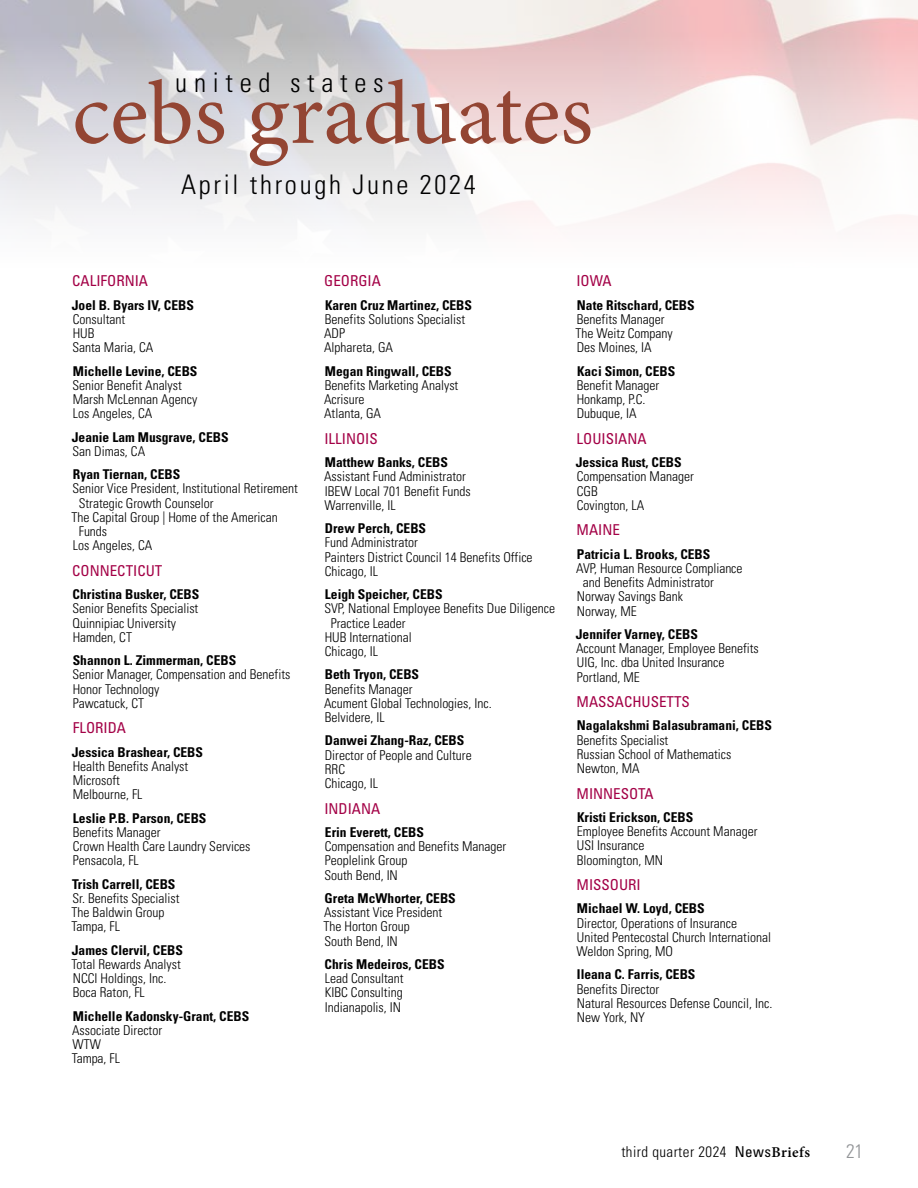
<style>
.page{position:relative;width:918px;height:1188px;background:#fff}
.page>*{position:absolute;margin:0;border:0;box-sizing:border-box;transform-origin:0 0}
.t1{font:90px "Minion Pro";color:#934533}
.t2{font:300 condensed 27px "Univers LT Pro";letter-spacing:.1em;color:#000}
.t3{font:300 condensed 27px "Univers LT Pro";letter-spacing:.25em;color:#000}
.t4{font:300 condensed 19.5px "Univers LT Pro";color:#939598}
.t5{font:condensed 15px "Univers LT Pro";color:#a30046}
.t6{font:300 condensed 15px "Univers LT Pro";letter-spacing:.03em;color:#000}
.t7{font:300 condensed 13.5px/14.2px "Univers LT Pro";color:#000}
.t8{font:700 condensed 13.5px "Univers LT Pro";color:#000}
.s1{font-weight:400}
.s2{font-family:"Minion Pro";font-weight:600;font-stretch:normal}
</style>
<div class="page">
<img style="left:0;top:0;width:918px;height:223px">
<h2 class="t3" style="left:175px;top:64px;width:210px">united states</h2>
<h1 class="t1" style="left:72px;top:54px;width:523px">cebs graduates</h1>
<h2 class="t2" style="left:181px;top:166px;width:296px">April through June 2024</h2>
<p class="t5" style="left:72px;top:271px;width:77px">CALIFORNIA</p>
<p class="t8" style="left:72px;top:296px;width:123px">Joel B. Byars IV, CEBS</p>
<p class="t7" style="left:72px;top:311px;width:82px">Consultant<br>HUB<br>Santa Maria, CA</p>
<p class="t8" style="left:73px;top:362px;width:126px">Michelle Levine, CEBS</p>
<p class="t7" style="left:72px;top:377px;width:126px">Senior Benefit Analyst<br>Marsh McLennan Agency<br>Los Angeles, CA</p>
<p class="t8" style="left:72px;top:428px;width:158px">Jeanie Lam Musgrave, CEBS</p>
<p class="t7" style="left:72px;top:443px;width:74px">San Dimas, CA</p>
<p class="t8" style="left:73px;top:466px;width:109px">Ryan Tiernan, CEBS</p>
<p class="t7" style="left:72px;top:481px;width:227px">Senior Vice President, Institutional Retirement</p>
<p class="t7" style="left:79px;top:495px;width:136px">Strategic Growth Counselor</p>
<p class="t7" style="left:72px;top:509px;width:208px">The Capital Group | Home of the American</p>
<p class="t7" style="left:79px;top:523px;width:30px">Funds</p>
<p class="t7" style="left:73px;top:538px;width:81px">Los Angeles, CA</p>
<p class="t5" style="left:72px;top:561px;width:92px">CONNECTICUT</p>
<p class="t8" style="left:73px;top:586px;width:128px">Christina Busker, CEBS</p>
<p class="t7" style="left:72px;top:601px;width:127px">Senior Benefits Specialist<br>Quinnipiac University<br>Hamden, CT</p>
<p class="t8" style="left:73px;top:652px;width:165px">Shannon L. Zimmerman, CEBS</p>
<p class="t7" style="left:72px;top:667px;width:219px">Senior Manager, Compensation and Benefits<br>Honor Technology<br>Pawcatuck, CT</p>
<p class="t5" style="left:73px;top:718px;width:55px">FLORIDA</p>
<p class="t8" style="left:72px;top:743px;width:133px">Jessica Brashear, CEBS</p>
<p class="t7" style="left:73px;top:758px;width:117px">Health Benefits Analyst<br>Microsoft<br>Melbourne, FL</p>
<p class="t8" style="left:73px;top:809px;width:135px">Leslie P.B. Parson, CEBS</p>
<p class="t7" style="left:73px;top:824px;width:179px">Benefits Manager<br>Crown Health Care Laundry Services<br>Pensacola, FL</p>
<p class="t8" style="left:72px;top:875px;width:105px">Trish Carrell, CEBS</p>
<p class="t7" style="left:72px;top:890px;width:109px">Sr. Benefits Specialist<br>The Baldwin Group<br>Tampa, FL</p>
<p class="t8" style="left:72px;top:941px;width:112px">James Clervil, CEBS</p>
<p class="t7" style="left:72px;top:956px;width:111px">Total Rewards Analyst<br>NCCI Holdings, Inc.<br>Boca Raton, FL</p>
<p class="t8" style="left:73px;top:1007px;width:178px">Michelle Kadonsky-Grant, CEBS</p>
<p class="t7" style="left:72px;top:1022px;width:92px">Associate Director<br>WTW<br>Tampa, FL</p>
<p class="t5" style="left:324px;top:271px;width:58px">GEORGIA</p>
<p class="t8" style="left:325px;top:296px;width:149px">Karen Cruz Martinez, CEBS</p>
<p class="t7" style="left:324px;top:311px;width:142px">Benefits Solutions Specialist<br>ADP<br>Alphareta, GA</p>
<p class="t8" style="left:325px;top:362px;width:128px">Megan Ringwall, CEBS</p>
<p class="t7" style="left:324px;top:377px;width:136px">Benefits Marketing Analyst<br>Acrisure<br>Atlanta, GA</p>
<p class="t5" style="left:324px;top:429px;width:55px">ILLINOIS</p>
<p class="t8" style="left:325px;top:454px;width:124px">Matthew Banks, CEBS</p>
<p class="t7" style="left:324px;top:469px;width:148px">Assistant Fund Administrator<br>IBEW Local 701 Benefit Funds<br>Warrenville, IL</p>
<p class="t8" style="left:325px;top:520px;width:103px">Drew Perch, CEBS</p>
<p class="t7" style="left:325px;top:535px;width:209px">Fund Administrator<br>Painters District Council 14 Benefits Office<br>Chicago, IL</p>
<p class="t8" style="left:325px;top:586px;width:119px">Leigh Speicher, CEBS</p>
<p class="t7" style="left:324px;top:601px;width:232px">SVP, National Employee Benefits Due Diligence</p>
<p class="t7" style="left:331px;top:615px;width:76px">Practice Leader</p>
<p class="t7" style="left:325px;top:629px;width:88px">HUB International</p>
<p class="t7" style="left:325px;top:643px;width:55px">Chicago, IL</p>
<p class="t8" style="left:325px;top:666px;width:96px">Beth Tryon, CEBS</p>
<p class="t7" style="left:324px;top:681px;width:169px">Benefits Manager<br>Acument Global Technologies, Inc.<br>Belvidere, IL</p>
<p class="t8" style="left:325px;top:732px;width:141px">Danwei Zhang-Raz, CEBS</p>
<p class="t7" style="left:325px;top:747px;width:148px">Director of People and Culture<br>RRC<br>Chicago, IL</p>
<p class="t5" style="left:324px;top:799px;width:57px">INDIANA</p>
<p class="t8" style="left:325px;top:824px;width:100px">Erin Everett, CEBS</p>
<p class="t7" style="left:324px;top:838px;width:183px">Compensation and Benefits Manager<br>Peoplelink Group<br>South Bend, IN</p>
<p class="t8" style="left:325px;top:890px;width:133px">Greta McWhorter, CEBS</p>
<p class="t7" style="left:324px;top:904px;width:120px">Assistant Vice President<br>The Horton Group<br>South Bend, IN</p>
<p class="t8" style="left:325px;top:956px;width:121px">Chris Medeiros, CEBS</p>
<p class="t7" style="left:325px;top:970px;width:80px;text-align:justify">Lead Consultant KIBC Consulting Indianapolis, IN</p>
<p class="t5" style="left:576px;top:271px;width:37px">IOWA</p>
<p class="t8" style="left:577px;top:296px;width:119px">Nate Ritschard, CEBS</p>
<p class="t7" style="left:576px;top:311px;width:99px">Benefits Manager<br>The Weitz Company<br>Des Moines, IA</p>
<p class="t8" style="left:577px;top:362px;width:100px">Kaci Simon, CEBS</p>
<p class="t7" style="left:577px;top:377px;width:84px">Benefit Manager<br>Honkamp, P.C.<br>Dubuque, IA</p>
<p class="t5" style="left:577px;top:429px;width:72px">LOUISIANA</p>
<p class="t8" style="left:576px;top:454px;width:107px">Jessica Rust, CEBS</p>
<p class="t7" style="left:577px;top:469px;width:118px">Compensation Manager<br>CGB<br>Covington, LA</p>
<p class="t5" style="left:577px;top:520px;width:45px">MAINE</p>
<p class="t8" style="left:577px;top:545px;width:135px">Patricia L. Brooks, CEBS</p>
<p class="t7" style="left:576px;top:560px;width:168px">AVP, Human Resource Compliance</p>
<p class="t7" style="left:583px;top:574px;width:133px">and Benefits Administrator</p>
<p class="t7" style="left:577px;top:589px;width:108px">Norway Savings Bank</p>
<p class="t7" style="left:577px;top:603px;width:62px">Norway, ME</p>
<p class="t8" style="left:576px;top:626px;width:123px">Jennifer Varney, CEBS</p>
<p class="t7" style="left:576px;top:640px;width:184px">Account Manager, Employee Benefits<br>UIG, Inc. dba United Insurance<br>Portland, ME</p>
<p class="t5" style="left:577px;top:692px;width:115px">MASSACHUSETTS</p>
<p class="t8" style="left:577px;top:717px;width:196px">Nagalakshmi Balasubramani, CEBS</p>
<p class="t7" style="left:577px;top:732px;width:156px">Benefits Specialist<br>Russian School of Mathematics<br>Newton, MA</p>
<p class="t5" style="left:577px;top:784px;width:79px">MINNESOTA</p>
<p class="t8" style="left:577px;top:809px;width:118px">Kristi Erickson, CEBS</p>
<p class="t7" style="left:577px;top:823px;width:182px">Employee Benefits Account Manager<br>USI Insurance<br>Bloomington, MN</p>
<p class="t5" style="left:577px;top:875px;width:66px">MISSOURI</p>
<p class="t8" style="left:577px;top:900px;width:129px">Michael W. Loyd, CEBS</p>
<p class="t7" style="left:577px;top:915px;width:196px">Director, Operations of Insurance<br>United Pentecostal Church International<br>Weldon Spring, MO</p>
<p class="t8" style="left:577px;top:966px;width:120px">Ileana C. Farris, CEBS</p>
<p class="t7" style="left:577px;top:981px;width:197px">Benefits Director<br>Natural Resources Defense Council, Inc.<br>New York, NY</p>
<p class="t6" style="left:621px;top:1142px;width:190px">third quarter 2024 <span class="s1">News</span><span class="s2">Briefs</span></p>
<h3 class="t4" style="left:846px;top:1137px;width:19px">21</h3>
</div>
